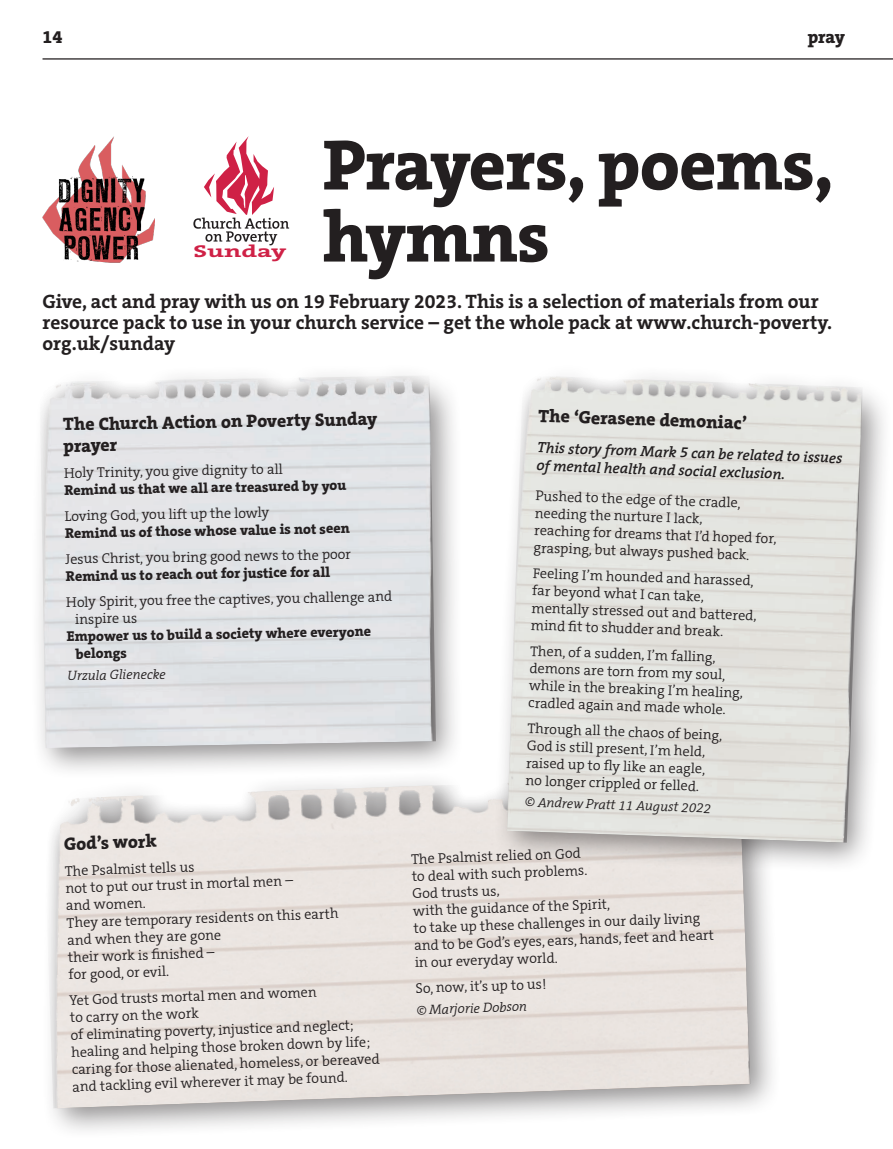
<style>
.page{position:relative;width:893px;height:1149px;background:#fff}
.page>*{position:absolute;margin:0;border:0;box-sizing:border-box;transform-origin:0 0}
.Headline__heavy{font:800 72px/72px "The Serif C5";letter-spacing:-.01em;color:#231f20}
.Standfirst{font:700 19.5px/21px "The Serif C5";color:#231f20}
.Subhead_serif__heavy{font:800 18px/21.6px "The Serif C5";letter-spacing:-.01em;color:#231f20}
.t1{font:700 17.1px "The Serif";color:#cf2146;scale:1.57 1}
.Subhead_2{font:italic 600 15px/18px "The Serif C5";color:#231f20}
.Prayer{font:300 14.25px "The Serif C5";color:#231f20}
.Prayer_or_poem__new{font:300 14.25px/17.2px "The Serif C5";color:#231f20}
.Prayer-2{font:800 14.25px/17.2px "The Serif C5";color:#231f20}
.Source{font:italic 300 13.5px "The Serif C5";color:#231f20}
</style>
<div class="page">
<hr style="left:43px;top:58px;width:850px;height:2px;background:#231f20">
<div style="left:42px;top:761px;width:739px;height:378px;background:#231f20;opacity:.5"></div>
<img style="left:43px;top:774px;width:707px;height:333px">
<div style="left:492px;top:362px;width:401px;height:512px;background:#231f20;opacity:.5"></div>
<img style="left:507px;top:375px;width:356px;height:467px">
<div style="left:30px;top:363px;width:434px;height:417px;background:#231f20;opacity:.5"></div>
<img style="left:39px;top:375px;width:397px;height:372px">
<img style="left:43px;top:136px;width:112px;height:127px">
<svg style="left:193px;top:136px;width:96px;height:109px"></svg>
<p class="Subhead_serif__heavy" style="left:43px;top:26px;width:21px">14</p>
<p class="Subhead_serif__heavy" style="left:808px;top:26px;width:39px">pray</p>
<p class="Headline__heavy" style="left:323px;top:130px;width:512px">Prayers, poems, hymns</p>
<p class="Standfirst" style="left:43px;top:291px;width:791px">Give, act and pray with us on 19 February 2023. This is a selection of materials from our resource pack to use in your church service – get the whole pack at www.church-poverty. org.uk/sunday</p>
<p class="t1" style="left:193px;top:237px;width:61px">Sunday</p>
<p class="Subhead_serif__heavy" style="left:63px;top:413px;width:316px;rotate:-1deg">The Church Action on Poverty Sunday prayer</p>
<p class="Prayer_or_poem__new" style="left:64px;top:464px;width:220px;rotate:-1deg">Holy Trinity, you give dignity to all</p>
<p class="Prayer-2" style="left:64px;top:481px;width:284px;rotate:-1deg">Remind us that we all are treasured by you</p>
<p class="Prayer_or_poem__new" style="left:65px;top:507px;width:206px;rotate:-1deg">Loving God, you lift up the lowly</p>
<p class="Prayer-2" style="left:65px;top:524px;width:286px;rotate:-1deg">Remind us of those whose value is not seen</p>
<p class="Prayer_or_poem__new" style="left:65px;top:550px;width:287px;rotate:-1deg">Jesus Christ, you bring good news to the poor</p>
<p class="Prayer-2" style="left:66px;top:567px;width:266px;rotate:-1deg">Remind us to reach out for justice for all</p>
<p class="Prayer_or_poem__new" style="left:75px;top:593px;width:319px;text-indent:-9px;rotate:-1deg">Holy Spirit, you free the captives, you challenge and inspire us</p>
<p class="Prayer-2" style="left:75px;top:627px;width:297px;text-indent:-9px;rotate:-1deg">Empower us to build a society where everyone belongs</p>
<p class="Source" style="left:67px;top:666px;width:100px;rotate:-1deg">Urzula Glienecke</p>
<p class="Subhead_serif__heavy" style="left:64px;top:833px;width:94px;rotate:-2deg">God’s work</p>
<p class="Prayer_or_poem__new" style="left:65px;top:862px;width:131px;rotate:-2deg">The Psalmist tells us</p>
<p class="Prayer" style="left:65px;top:878px;width:229px;rotate:-2deg">not to put our trust in mortal men –</p>
<p class="Prayer" style="left:66px;top:896px;width:81px;rotate:-2deg">and women.</p>
<p class="Prayer" style="left:66px;top:913px;width:273px;rotate:-2deg">They are temporary residents on this earth</p>
<p class="Prayer" style="left:67px;top:930px;width:156px;rotate:-2deg">and when they are gone</p>
<p class="Prayer" style="left:68px;top:947px;width:148px;rotate:-2deg">their work is fi nished –</p>
<p class="Prayer" style="left:68px;top:965px;width:102px;rotate:-2deg">for good, or evil.</p>
<p class="Prayer_or_poem__new" style="left:69px;top:991px;width:249px;rotate:-2deg">Yet God trusts mortal men and women</p>
<p class="Prayer" style="left:70px;top:1008px;width:130px;rotate:-2deg">to carry on the work</p>
<p class="Prayer" style="left:70px;top:1025px;width:285px;rotate:-2deg">of eliminating poverty, injustice and neglect;</p>
<p class="Prayer" style="left:71px;top:1042px;width:301px;rotate:-2deg">healing and helping those broken down by life;</p>
<p class="Prayer" style="left:72px;top:1059px;width:310px;rotate:-2deg">caring for those alienated, homeless, or bereaved</p>
<p class="Prayer" style="left:72px;top:1077px;width:277px;rotate:-2deg">and tackling evil wherever it may be found.</p>
<p class="Subhead_serif__heavy" style="left:539px;top:405px;width:210px;rotate:2deg">The ‘Gerasene demoniac’</p>
<p class="Subhead_2" style="left:538px;top:438px;width:307px;rotate:2deg">This story from Mark 5 can be related to issues of mental health and social exclusion.</p>
<p class="Prayer_or_poem__new" style="left:536px;top:487px;width:207px;rotate:2deg">Pushed to the edge of the cradle,</p>
<p class="Prayer" style="left:535px;top:503px;width:169px;rotate:2deg">needing the nurture I lack,</p>
<p class="Prayer" style="left:535px;top:521px;width:244px;rotate:2deg">reaching for dreams that I’d hoped for,</p>
<p class="Prayer" style="left:534px;top:538px;width:217px;rotate:2deg">grasping, but always pushed back.</p>
<p class="Prayer_or_poem__new" style="left:533px;top:564px;width:223px;rotate:2deg">Feeling I’m hounded and harassed,</p>
<p class="Prayer" style="left:533px;top:581px;width:173px;rotate:2deg">far beyond what I can take,</p>
<p class="Prayer" style="left:532px;top:598px;width:227px;rotate:2deg">mentally stressed out and battered,</p>
<p class="Prayer" style="left:531px;top:615px;width:194px;rotate:2deg">mind fi t to shudder and break.</p>
<p class="Prayer_or_poem__new" style="left:530px;top:642px;width:187px;rotate:2deg">Then, of a sudden, I’m falling,</p>
<p class="Prayer" style="left:530px;top:658px;width:197px;rotate:2deg">demons are torn from my soul,</p>
<p class="Prayer" style="left:529px;top:676px;width:216px;rotate:2deg">while in the breaking I’m healing,</p>
<p class="Prayer" style="left:529px;top:693px;width:199px;rotate:2deg">cradled again and made whole.</p>
<p class="Prayer_or_poem__new" style="left:528px;top:719px;width:196px;rotate:2deg">Through all the chaos of being,</p>
<p class="Prayer" style="left:527px;top:736px;width:180px;rotate:2deg">God is still present, I’m held,</p>
<p class="Prayer" style="left:527px;top:753px;width:181px;rotate:2deg">raised up to fl y like an eagle,</p>
<p class="Prayer" style="left:526px;top:770px;width:175px;rotate:2deg">no longer crippled or felled.</p>
<p class="Source" style="left:525px;top:792px;width:188px;rotate:2deg">© Andrew Pratt 11 August 2022</p>
<p class="Prayer_or_poem__new" style="left:411px;top:850px;width:171px;rotate:-2deg">The Psalmist relied on God</p>
<p class="Prayer" style="left:412px;top:866px;width:177px;rotate:-2deg">to deal with such problems.</p>
<p class="Prayer" style="left:412px;top:884px;width:89px;rotate:-2deg">God trusts us,</p>
<p class="Prayer" style="left:413px;top:901px;width:199px;rotate:-2deg">with the guidance of the Spirit,</p>
<p class="Prayer" style="left:413px;top:918px;width:288px;rotate:-2deg">to take up these challenges in our daily living</p>
<p class="Prayer" style="left:414px;top:935px;width:301px;rotate:-2deg">and to be God’s eyes, ears, hands, feet and heart</p>
<p class="Prayer" style="left:415px;top:953px;width:144px;rotate:-2deg">in our everyday world.</p>
<p class="Prayer_or_poem__new" style="left:415px;top:979px;width:132px;rotate:-2deg">So, now, it’s up to us!</p>
<p class="Source" style="left:416px;top:1001px;width:112px;rotate:-2deg">© Marjorie Dobson</p>
</div>
